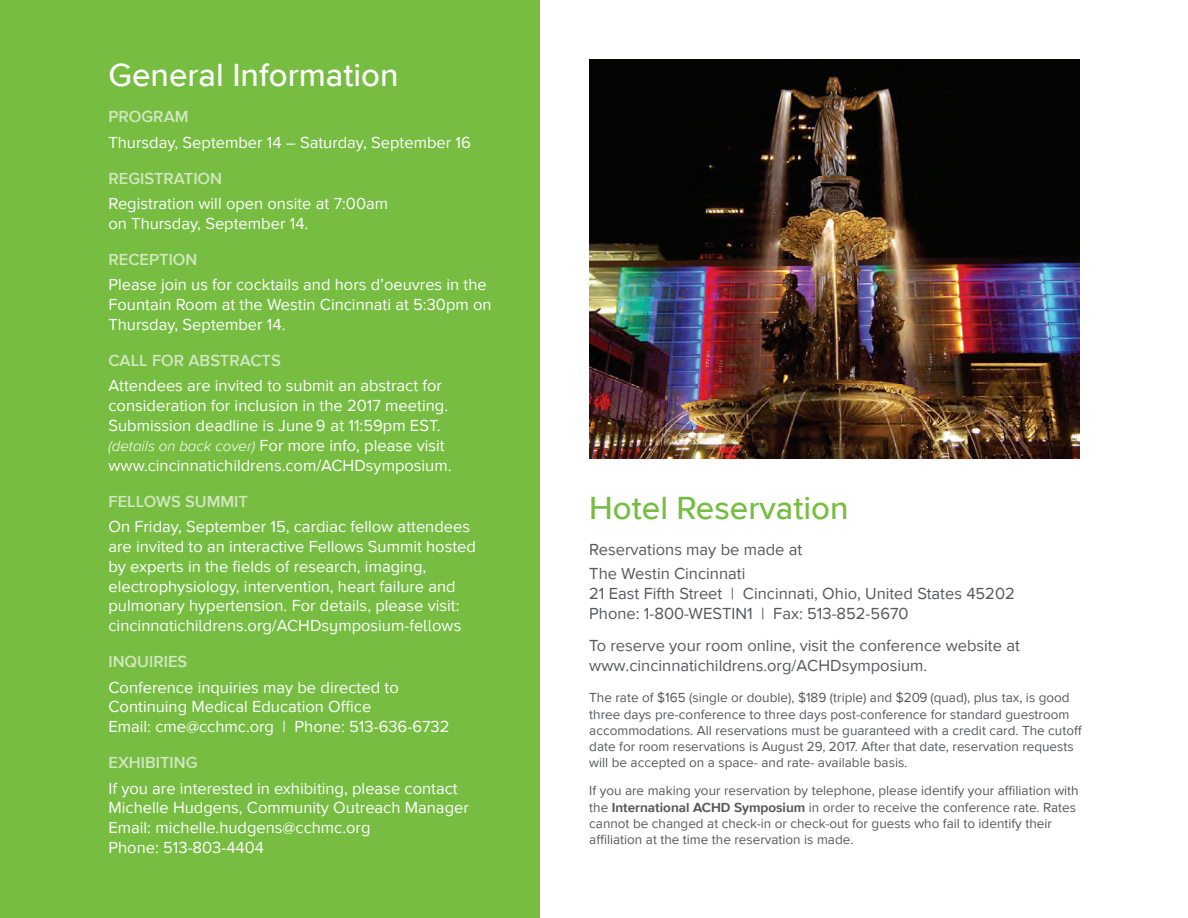
<style>
.page{position:relative;width:1188px;height:918px;background:#fff}
.page>*{position:absolute;margin:0;border:0;box-sizing:border-box;transform-origin:0 0}
.t1{font:500 33px "Proxima Nova";color:#fff}
.t2{font:500 33px "Proxima Nova";color:#76bd42}
.t3{font:16.5px/19.8px "Proxima Nova";color:#fff}
.t4{font:16.5px/19.8px "Proxima Nova";color:#57585a}
.t5{font:600 16.5px "Proxima Nova";color:#d3e7c0}
.t6{font:16.5px "Proxima Nova A";color:#fff}
.t7{font:13.5px/16.2px "Proxima Nova";color:#57585a}
.s1{font-weight:300;font-style:italic;font-size:15px}
.s2{font-weight:700}
</style>
<div class="page">
<div style="left:0;top:0;width:540px;height:918px;background:#76bd42"></div>
<img style="left:589px;top:60px;width:491px;height:399px">
<h1 class="t1" style="left:108px;top:55px;width:292px">General Information</h1>
<p class="t5" style="left:108px;top:107px;width:82px">PROGRAM</p>
<p class="t3" style="left:108px;top:132px;width:364px">Thursday, September 14 – Saturday, September 16</p>
<p class="t5" style="left:108px;top:168px;width:115px">REGISTRATION</p>
<p class="t3" style="left:108px;top:194px;width:281px">Registration will open onsite at 7:00am on Thursday, September 14.</p>
<p class="t5" style="left:108px;top:249px;width:90px">RECEPTION</p>
<p class="t3" style="left:108px;top:275px;width:385px">Please join us for cocktails and hors d’oeuvres in the<br>Fountain Room at the Westin Cincinnati at 5:30pm on<br>Thursday, September 14.</p>
<p class="t5" style="left:108px;top:351px;width:174px">CALL FOR ABSTRACTS</p>
<p class="t3" style="left:108px;top:376px;width:345px">Attendees are invited to submit an abstract for consideration for inclusion in the 2017 meeting.<br>Submission deadline is June at 11:59pm EST. <span class="s1">(details on back cover)</span> For more info, please visit www.cincinnatichildrens.com/ACHDsymposium.</p>
<p class="t5" style="left:108px;top:491px;width:141px">FELLOWS SUMMIT</p>
<p class="t3" style="left:108px;top:517px;width:369px">On Friday, September 15, cardiac fellow attendees are invited to an interactive Fellows Summit hosted by experts in the fields of research, imaging, electrophysiology, intervention, heart failure and pulmonary hypertension. For details, please visit:</p>
<p class="t6" style="left:108px;top:616px;width:354px">cincinnatichildrens.org/ACHDsymposium-fellows</p>
<p class="t5" style="left:108px;top:652px;width:80px">INQUIRIES</p>
<p class="t3" style="left:108px;top:678px;width:343px">Conference inquiries may be directed to<br>Continuing Medical Education Office<br>Email: cme@cchmc.org | Phone: 513-636-6732</p>
<p class="t5" style="left:108px;top:753px;width:91px">EXHIBITING</p>
<p class="t3" style="left:108px;top:779px;width:362px">If you are interested in exhibiting, please contact Michelle Hudgens, Community Outreach Manager Email: michelle.hudgens@cchmc.org<br>Phone: 513-803-4404</p>
<p class="t3" style="left:316px;top:416px;width:11px">9</p>
<h1 class="t2" style="left:589px;top:489px;width:261px">Hotel Reservation</h1>
<p class="t4" style="left:589px;top:538px;width:215px;line-height:24px">Reservations may be made at<br>The Westin Cincinnati</p>
<p class="t4" style="left:589px;top:584px;width:427px">21 East Fifth Street | Cincinnati, Ohio, United States 45202<br>Phone: 1-800-WESTIN1 | Fax: 513-852-5670</p>
<p class="t4" style="left:589px;top:636px;width:432px">To reserve your room online, visit the conference website at www.cincinnatichildrens.org/ACHDsymposium.</p>
<p class="t7" style="left:589px;top:690px;width:494px">The rate of $165 (single or double), $189 (triple) and $20 (quad), plus tax, is good three days pre-conference to three days post-conference for standard guestroom accommodations. All reservations must be guaranteed with a credit card. The cutoff date for room reservations is August 29, 2017. After that date, reservation requests will be accepted on a space- and rate- available basis.</p>
<p class="t7" style="left:589px;top:783px;width:491px">If you are making your reservation by telephone, please identify your affiliation with the <span class="s2">International ACHD Symposium</span> in order to receive the conference rate. Rates cannot be changed at check-in or check-out for guests who fail to identify their affiliation at the time the reservation is made.</p>
<p class="t7" style="left:920px;top:690px;width:9px">9</p>
</div>
